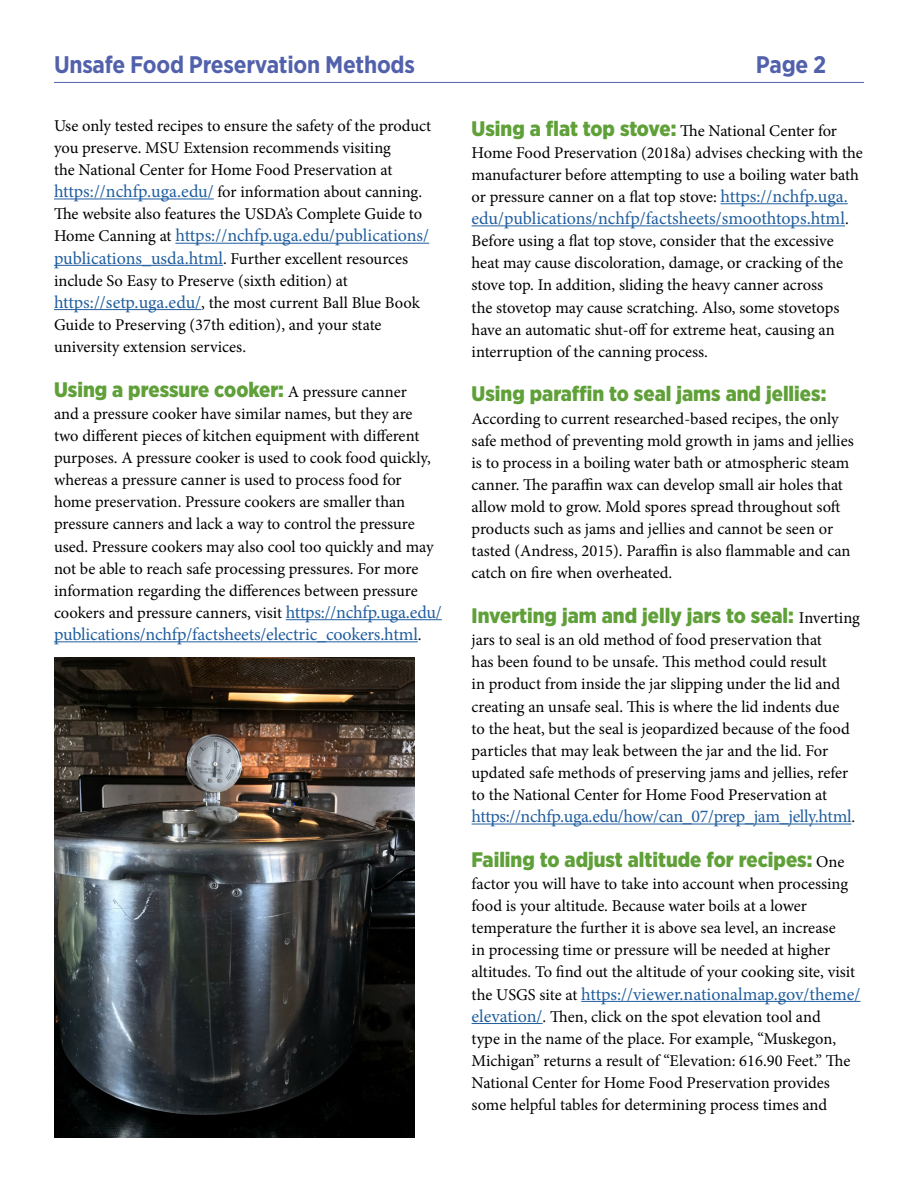
<style>
.page{position:relative;width:918px;height:1188px;background:#fff}
.page>*{position:absolute;margin:0;border:0;box-sizing:border-box;transform-origin:0 0}
.t1{font:700 24px "Gotham Narrow";letter-spacing:-.01em;color:#5261ac}
.t2{font:900 21px "Gotham Narrow";color:#5fa038}
.t3{font:18px "Minion Pro";letter-spacing:-.01em;color:#215e9e}
.t4{font:16.5px/22.2px "Minion Pro";letter-spacing:-.005em;color:#000}
.s1{font-size:18px;color:#215e9e}
.s2{font-size:16.5px;color:#000}
.s3{font-family:"Minion Pro";font-weight:400;font-size:16.5px;color:#000}
.s4{font-family:"Gotham Narrow";font-weight:900;font-size:21px;color:#5fa038}
</style>
<div class="page">
<hr style="left:54px;top:82px;width:810px;height:1px;background:#5261ac">
<hr style="left:54px;top:199px;width:160px;height:1px;background:#215e9e">
<hr style="left:175px;top:243px;width:254px;height:1px;background:#215e9e">
<hr style="left:54px;top:265px;width:169px;height:1px;background:#215e9e">
<hr style="left:54px;top:309px;width:147px;height:1px;background:#215e9e">
<hr style="left:286px;top:619px;width:156px;height:1px;background:#215e9e">
<hr style="left:54px;top:641px;width:364px;height:1px;background:#215e9e">
<hr style="left:721px;top:203px;width:127px;height:1px;background:#215e9e">
<hr style="left:472px;top:225px;width:373px;height:1px;background:#215e9e">
<hr style="left:472px;top:824px;width:379px;height:1px;background:#215e9e">
<hr style="left:581px;top:1001px;width:280px;height:1px;background:#215e9e">
<hr style="left:472px;top:1023px;width:71px;height:1px;background:#215e9e">
<img style="left:54px;top:657px;width:361px;height:481px">
<h1 class="t1" style="left:54px;top:49px;width:362px">Unsafe Food Preservation Methods</h1>
<h1 class="t1" style="left:756px;top:49px;width:72px">Page 2</h1>
<p class="t4" style="left:54px;top:115px;width:379px">Use only tested recipes to ensure the safety of the product you preserve. MSU Extension recommends visiting<br>the National Center for Home Food Preservation at <span class="s1">https://nchfp.uga.edu/</span> for information about canning.<br>The website also features the USDA’s Complete Guide to</p>
<p class="t3" style="left:54px;top:224px;width:377px"><span class="s2">Home Canning at</span> https://nchfp.uga.edu/publications/</p>
<p class="t4" style="left:54px;top:247px;width:367px"><span class="s1">publications_usda.html</span>. Further excellent resources include So Easy to Preserve (sixth edition) at <span class="s1">https://setp.uga.edu/</span>, the most current Ball Blue Book Guide to Preserving (37th edition), and your state university extension services.</p>
<p class="t2" style="left:54px;top:375px;width:354px">Using a pressure cooker: <span class="s3">A pressure canner</span></p>
<p class="t4" style="left:54px;top:403px;width:389px">and a pressure cooker have similar names, but they are<br>two different pieces of kitchen equipment with different purposes. A pressure cooker is used to cook food quickly, whereas a pressure canner is used to process food for home preservation. Pressure cookers are smaller than pressure canners and lack a way to control the pressure used. Pressure cookers may also cool too quickly and may not be able to reach safe processing pressures. For more information regarding the differences between pressure cookers and pressure canners, visit <span class="s1">https://nchfp.uga.edu/</span></p>
<p class="t3" style="left:54px;top:622px;width:369px">publications/nchfp/factsheets/electric_cookers.html<span class="s2">.</span></p>
<p class="t4" style="left:472px;top:119px;width:393px"><span class="s4">Using a flat top stove:</span> The National Center for Home Food Preservation (2018a) advises checking with the manufacturer before attempting to use a boiling water bath or pressure canner on a flat top stove: <span class="s1">https://nchfp.uga.</span></p>
<p class="t3" style="left:472px;top:206px;width:379px">edu/publications/nchfp/factsheets/smoothtops.html<span class="s2">.</span></p>
<p class="t4" style="left:472px;top:230px;width:373px">Before using a flat top stove, consider that the excessive heat may cause discoloration, damage, or cracking of the stove top. In addition, sliding the heavy canner across the stovetop may cause scratching. Also, some stovetops have an automatic shut-off for extreme heat, causing an interruption of the canning process.</p>
<p class="t2" style="left:472px;top:380px;width:356px">Using paraffin to seal jams and jellies:</p>
<p class="t4" style="left:472px;top:407px;width:384px">According to current researched-based recipes, the only safe method of preventing mold growth in jams and jellies is to process in a boiling water bath or atmospheric steam canner. The paraffin wax can develop small air holes that allow mold to grow. Mold spores spread throughout soft products such as jams and jellies and cannot be seen or tasted (Andress, 2015). Paraffin is also flammable and can catch on fire when overheated.</p>
<p class="t2" style="left:472px;top:602px;width:390px">Inverting jam and jelly jars to seal: <span class="s3">Inverting</span></p>
<p class="t4" style="left:472px;top:629px;width:380px">jars to seal is an old method of food preservation that<br>has been found to be unsafe. This method could result<br>in product from inside the jar slipping under the lid and creating an unsafe seal. This is where the lid indents due to the heat, but the seal is jeopardized because of the food particles that may leak between the jar and the lid. For updated safe methods of preserving jams and jellies, refer to the National Center for Home Food Preservation at</p>
<p class="t3" style="left:472px;top:804px;width:385px">https://nchfp.uga.edu/how/can_07/prep_jam_jelly.html<span class="s2">.</span></p>
<p class="t2" style="left:472px;top:846px;width:374px">Failing to adjust altitude for recipes: <span class="s3">One</span></p>
<p class="t4" style="left:472px;top:873px;width:385px">factor you will have to take into account when processing food is your altitude. Because water boils at a lower temperature the further it is above sea level, an increase<br>in processing time or pressure will be needed at higher altitudes. To find out the altitude of your cooking site, visit</p>
<p class="t3" style="left:472px;top:982px;width:390px"><span class="s2">the USGS site at</span> https://viewer.nationalmap.gov/theme/</p>
<p class="t4" style="left:472px;top:1006px;width:380px"><span class="s1">elevation/</span>. Then, click on the spot elevation tool and type in the name of the place. For example, “Muskegon, Michigan” returns a result of “Elevation: 616.90 Feet.” The National Center for Home Food Preservation provides some helpful tables for determining process times and</p>
</div>
